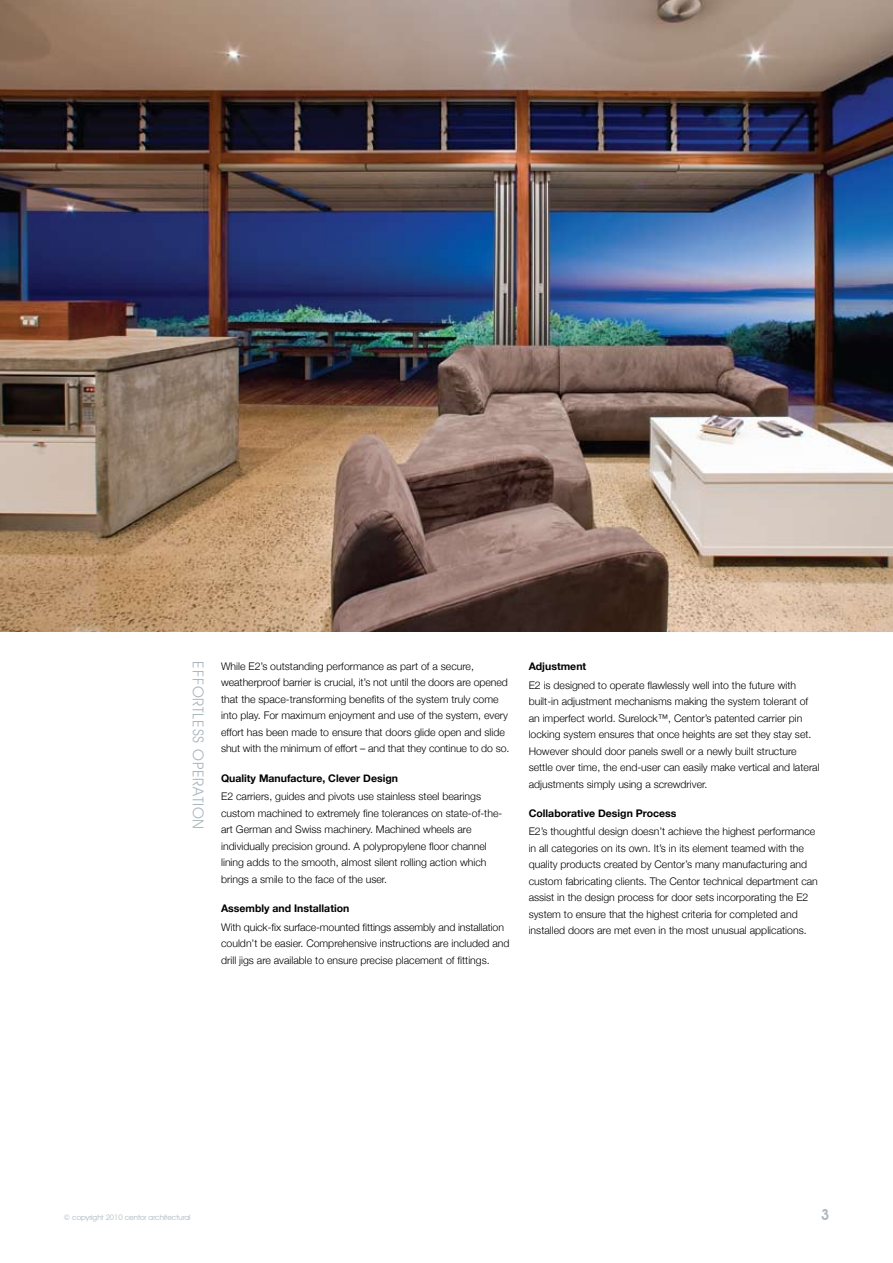
<style>
.page{position:relative;width:893px;height:1263px;background:#fff}
.page>*{position:absolute;margin:0;border:0;box-sizing:border-box;transform-origin:0 0}
.t1{font:15px "Avant Garde IT Cby BT";color:#acb8bf}
.t2{font:600 15px "Avant Garde IT Cby BT";color:#acb8bf}
.t3{font:300 10.5px/16.5px "Helvetica Neue";color:#000}
.t4{font:700 10.5px "Helvetica Neue";color:#000}
.t5{font:7.5px "Avant Garde IT Cby BT";color:#acb8bf}
</style>
<div class="page">
<img style="left:0;top:0;width:893px;height:631px">
<h1 class="t1" style="left:207px;top:661px;width:168px;rotate:90deg">Effortless operation</h1>
<p class="t3" style="left:221px;top:658px;width:290px">While E2’s outstanding performance as part of a secure, weatherproof barrier is crucial, it’s not until the doors are opened that the space-transforming benefits of the system truly come into play. For maximum enjoyment and use of the system, every effort has been made to ensure that doors glide open and slide shut with the minimum of effort – and that they continue to do so.</p>
<p class="t4" style="left:221px;top:771px;width:178px">Quality Manufacture, Clever Design</p>
<p class="t3" style="left:221px;top:788px;width:283px">E2 carriers, guides and pivots use stainless steel bearings custom machined to extremely fine tolerances on state-of-the&shy;art German and Swiss machinery. Machined wheels are individually precision ground. A polypropylene floor channel lining adds to the smooth, almost silent rolling action which brings a smile to the face of the user.</p>
<p class="t4" style="left:221px;top:902px;width:130px">Assembly and Installation</p>
<p class="t3" style="left:221px;top:918px;width:290px">With quick-fix surface-mounted fittings assembly and installation couldn’t be easier. Comprehensive instructions are included and drill jigs are available to ensure precise placement of fittings.</p>
<p class="t4" style="left:529px;top:660px;width:59px">Adjustment</p>
<p class="t3" style="left:529px;top:676px;width:292px">E2 is designed to operate flawlessly well into the future with built-in adjustment mechanisms making the system tolerant of an imperfect world. Surelock™, Centor’s patented carrier pin locking system ensures that once heights are set they stay set.<br>However should door panels swell or a newly built structure settle over time, the end-user can easily make vertical and lateral adjustments simply using a screwdriver.</p>
<p class="t4" style="left:529px;top:806px;width:149px">Collaborative Design Process</p>
<p class="t3" style="left:529px;top:823px;width:291px">E2’s thoughtful design doesn’t achieve the highest performance in all categories on its own. It’s in its element teamed with the quality products created by Centor’s many manufacturing and custom fabricating clients. The Centor technical department can assist in the design process for door sets incorporating the E2 system to ensure that the highest criteria for completed and installed doors are met even in the most unusual applications.</p>
<p class="t5" style="left:64px;top:1213px;width:128px">© copyright 2010 centor architectural</p>
<h1 class="t2" style="left:821px;top:1206px;width:10px">3</h1>
</div>
